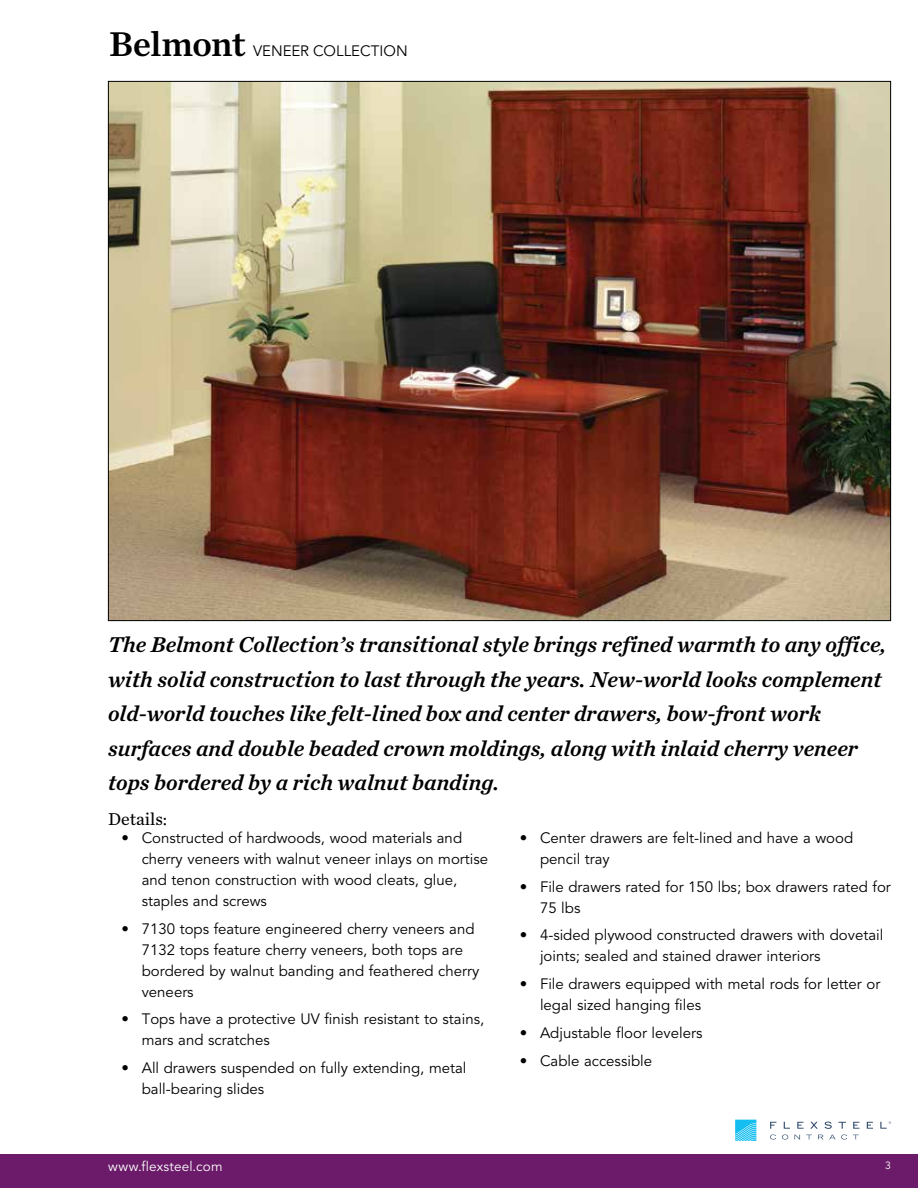
<style>
.page{position:relative;width:918px;height:1188px;background:#fff}
.page>*{position:absolute;margin:0;border:0;box-sizing:border-box;transform-origin:0 0}
.t1{font:36px "Chronicle Text G2 Semi";letter-spacing:-.02em;color:#000}
.t2{font:italic 22.5px/34.5px "Chronicle Text G2 Semi";color:#000}
.t3{font:18px "Chronicle Text G2";color:#000}
.t4{font:15px/21px "Avenir LT Std";color:#000}
.t5{font:13.5px "Avenir LT Std";letter-spacing:.015em;color:#fff}
.t6{font:10.5px "Avenir LT Std";color:#fff}
</style>
<div class="page">
<div style="left:0;top:1154px;width:918px;height:34px;background:#6b1b69"></div>
<svg style="left:735px;top:1120px;width:21px;height:21px"></svg>
<svg style="left:770px;top:1135px;width:6px;height:5px"></svg>
<svg style="left:782px;top:1135px;width:6px;height:5px"></svg>
<svg style="left:794px;top:1135px;width:6px;height:4px"></svg>
<svg style="left:806px;top:1135px;width:6px;height:4px"></svg>
<svg style="left:818px;top:1135px;width:5px;height:4px"></svg>
<svg style="left:829px;top:1135px;width:18px;height:5px"></svg>
<svg style="left:853px;top:1135px;width:6px;height:4px"></svg>
<svg style="left:770px;top:1122px;width:6px;height:7px"></svg>
<svg style="left:784px;top:1122px;width:6px;height:7px"></svg>
<svg style="left:797px;top:1122px;width:7px;height:7px"></svg>
<svg style="left:810px;top:1122px;width:8px;height:7px"></svg>
<svg style="left:825px;top:1122px;width:7px;height:7px"></svg>
<svg style="left:838px;top:1122px;width:8px;height:7px"></svg>
<svg style="left:853px;top:1122px;width:6px;height:7px"></svg>
<svg style="left:867px;top:1122px;width:6px;height:7px"></svg>
<svg style="left:880px;top:1121px;width:11px;height:8px"></svg>
<img style="left:110px;top:83px;width:779px;height:536px">
<h1 class="t1" style="left:109px;top:16px;width:138px">Belmont</h1>
<p class="t4" style="left:253px;top:41px;width:156px">VENEER COLLECTION</p>
<p class="t2" style="left:108px;top:626px;width:780px">The Belmont Collection’s transitional style brings refined warmth to any office, with solid construction to last through the years. New-world looks complement old-world touches like felt-lined box and center drawers, bow-front work surfaces and double beaded crown moldings, along with inlaid cherry veneer tops bordered by a rich walnut banding.</p>
<p class="t3" style="left:108px;top:806px;width:61px">Details:</p>
<p class="t4" style="left:142px;top:828px;width:348px;text-indent:-20px">• Constructed of hardwoods, wood materials and cherry veneers with walnut veneer inlays on mortise and tenon construction with wood cleats, glue, staples and screws</p>
<p class="t4" style="left:142px;top:918px;width:339px;text-indent:-20px">• 7130 tops feature engineered cherry veneers and 7132 tops feature cherry veneers, both tops are bordered by walnut banding and feathered cherry veneers</p>
<p class="t4" style="left:142px;top:1009px;width:344px;text-indent:-20px">• Tops have a protective UV finish resistant to stains, mars and scratches</p>
<p class="t4" style="left:142px;top:1058px;width:326px;text-indent:-20px">• All drawers suspended on fully extending, metal ball-bearing slides</p>
<p class="t4" style="left:540px;top:828px;width:315px;text-indent:-20px">• Center drawers are felt-lined and have a wood pencil tray</p>
<p class="t4" style="left:540px;top:876px;width:352px;text-indent:-20px">• File drawers rated for 150 lbs; box drawers rated for<br>75 lbs</p>
<p class="t4" style="left:540px;top:925px;width:345px;text-indent:-20px">• 4-sided plywood constructed drawers with dovetail joints; sealed and stained drawer interiors</p>
<p class="t4" style="left:540px;top:974px;width:342px;text-indent:-20px">• File drawers equipped with metal rods for letter or legal sized hanging files</p>
<p class="t4" style="left:520px;top:1023px;width:184px">• Adjustable floor levelers</p>
<p class="t4" style="left:520px;top:1050px;width:134px">• Cable accessible</p>
<p class="t5" style="left:108px;top:1159px;width:116px">www.flexsteel.com</p>
<p class="t6" style="left:885px;top:1159px;width:7px">3</p>
</div>
